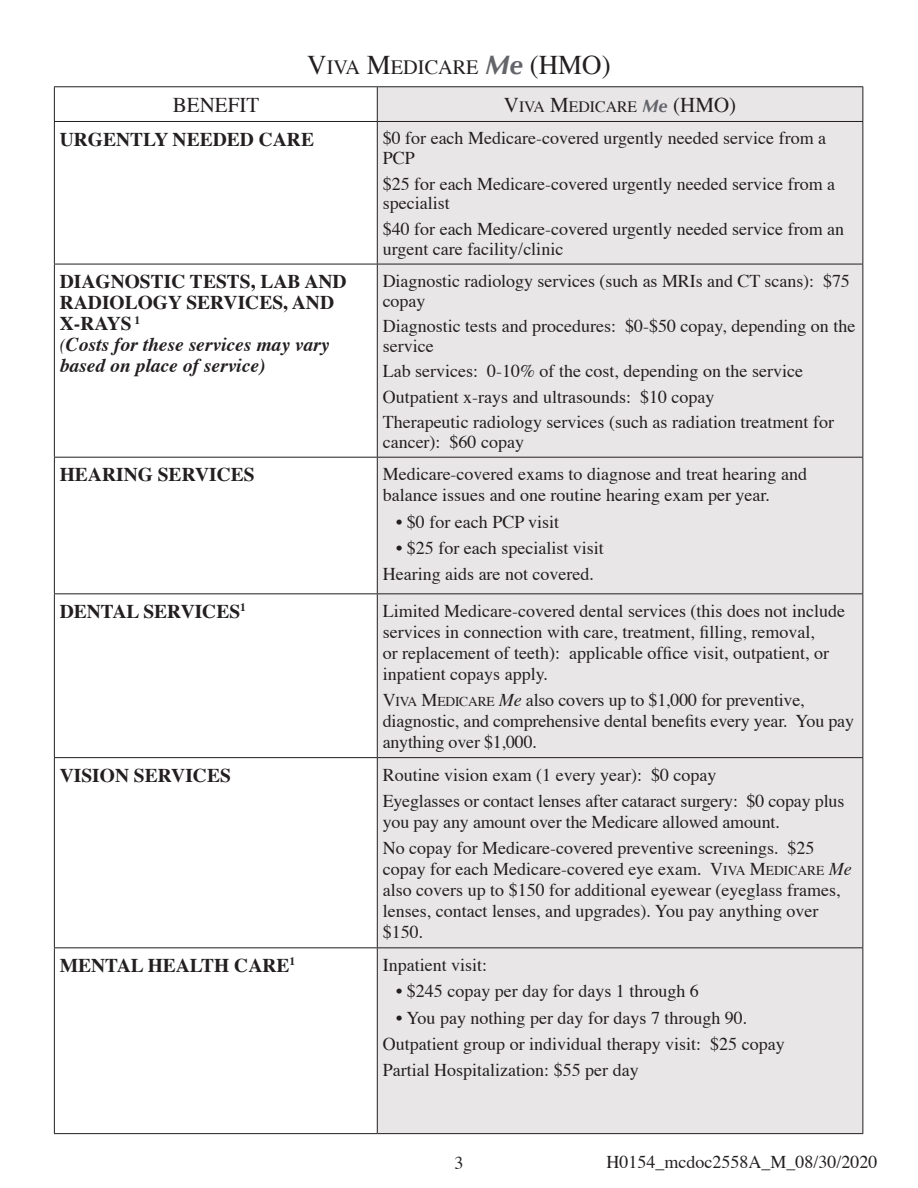
<style>
.page{position:relative;width:918px;height:1188px;background:#fff}
.page>*{position:absolute;margin:0;border:0;box-sizing:border-box;transform-origin:0 0}
.Benefit{font:21px "Times";color:#231f20}
.Head-Summary{font:20.25px "Times";color:#231f20}
.Body_Text{font:700 19.5px/21px "Times";color:#231f20}
.Body_Text-2{font:italic 700 19.5px/21px "Times";color:#231f20}
.Benefits{font:700 19.5px "Times";color:#231f20}
.Benefits-2{font:18px/21px "Times";color:#231f20}
.Body_Text-3{font:18px "Times";color:#231f20}
.Benefit-2{font:15.75px "Times";color:#231f20}
.s1{font-size:27px}
.s2{font-family:"Optima";font-weight:700;font-style:italic;font-size:27px;color:#63656a}
.s3{font-size:21px}
.s4{font-family:"Optima";font-weight:700;font-style:italic;font-size:18px;color:#63656a}
.s5{font-weight:400;font-size:18px}
.s6{font-style:inherit}
.s7{font-size:13.5px}
.s8{font-style:italic}
</style>
<div class="page">
<div style="left:378px;top:87px;width:484px;height:1046px;background:#e8e6e7"></div>
<hr style="left:54px;top:86px;width:323px;height:1px;background:#231f20">
<hr style="left:54px;top:87px;width:1px;height:34px;background:#231f20">
<hr style="left:377px;top:86px;width:486px;height:1px;background:#231f20">
<hr style="left:377px;top:87px;width:1px;height:34px;background:#231f20">
<hr style="left:862px;top:87px;width:1px;height:34px;background:#231f20">
<hr style="left:54px;top:121px;width:323px;height:1px;background:#231f20">
<hr style="left:54px;top:122px;width:1px;height:142px;background:#231f20">
<hr style="left:377px;top:121px;width:486px;height:1px;background:#231f20">
<hr style="left:377px;top:122px;width:1px;height:142px;background:#231f20">
<hr style="left:862px;top:122px;width:1px;height:142px;background:#231f20">
<hr style="left:54px;top:264px;width:323px;height:1px;background:#231f20">
<hr style="left:54px;top:264px;width:1px;height:193px;background:#231f20">
<hr style="left:377px;top:264px;width:486px;height:1px;background:#231f20">
<hr style="left:377px;top:264px;width:1px;height:193px;background:#231f20">
<hr style="left:862px;top:264px;width:1px;height:193px;background:#231f20">
<hr style="left:54px;top:457px;width:323px;height:1px;background:#231f20">
<hr style="left:54px;top:458px;width:1px;height:135px;background:#231f20">
<hr style="left:377px;top:457px;width:486px;height:1px;background:#231f20">
<hr style="left:377px;top:458px;width:1px;height:135px;background:#231f20">
<hr style="left:862px;top:458px;width:1px;height:135px;background:#231f20">
<hr style="left:54px;top:593px;width:323px;height:1px;background:#231f20">
<hr style="left:54px;top:594px;width:1px;height:163px;background:#231f20">
<hr style="left:377px;top:593px;width:486px;height:1px;background:#231f20">
<hr style="left:377px;top:594px;width:1px;height:163px;background:#231f20">
<hr style="left:862px;top:594px;width:1px;height:163px;background:#231f20">
<hr style="left:54px;top:757px;width:323px;height:1px;background:#231f20">
<hr style="left:54px;top:758px;width:1px;height:189px;background:#231f20">
<hr style="left:377px;top:757px;width:486px;height:1px;background:#231f20">
<hr style="left:377px;top:758px;width:1px;height:189px;background:#231f20">
<hr style="left:862px;top:758px;width:1px;height:189px;background:#231f20">
<hr style="left:54px;top:947px;width:323px;height:1px;background:#231f20">
<hr style="left:54px;top:948px;width:1px;height:185px;background:#231f20">
<hr style="left:377px;top:947px;width:486px;height:1px;background:#231f20">
<hr style="left:377px;top:948px;width:1px;height:185px;background:#231f20">
<hr style="left:862px;top:948px;width:1px;height:185px;background:#231f20">
<hr style="left:54px;top:1133px;width:323px;height:1px;background:#231f20">
<hr style="left:377px;top:1133px;width:486px;height:1px;background:#231f20">
<p class="Head-Summary" style="left:307px;top:55px;width:305px"><span class="s1">V</span>IVA <span class="s1">M</span>EDICARE <span class="s2">Me</span> <span class="s1">(HMO)</span></p>
<p class="Benefit" style="left:173px;top:92px;width:88px">BENEFIT</p>
<p class="Benefit-2" style="left:504px;top:97px;width:234px"><span class="s3">V</span>IVA <span class="s3">M</span>EDICARE <span class="s4">Me</span> <span class="s3">(HMO)</span></p>
<p class="Benefits" style="left:60px;top:126px;width:256px">URGENTLY NEEDED CARE</p>
<p class="Benefits-2" style="left:383px;top:130px;width:445px;line-height:19.8px">$0 for each Medicare-covered urgently needed service from a<br>PCP</p>
<p class="Benefits-2" style="left:383px;top:175px;width:454px;line-height:19.8px">$25 for each Medicare-covered urgently needed service from a specialist</p>
<p class="Benefits-2" style="left:383px;top:220px;width:463px;line-height:19.8px">$40 for each Medicare-covered urgently needed service from an urgent care facility/clinic</p>
<p class="Body_Text" style="left:60px;top:272px;width:288px">DIAGNOSTIC TESTS, LAB AND<br>RADIOLOGY SERVICES, AND<br>X-RAYS <sup>1</sup></p>
<p class="Body_Text-2" style="left:60px;top:332px;width:271px"><span class="s5">(</span>Costs for these services may vary based on place of service)</p>
<p class="Benefits-2" style="left:383px;top:272px;width:469px;line-height:19.8px">Diagnostic radiology services (such as MRIs and CT scans): $75 copay</p>
<p class="Benefits-2" style="left:383px;top:317px;width:474px;line-height:19.8px">Diagnostic tests and procedures: $0-$50 copay, depending on the service</p>
<p class="Benefits-2" style="left:383px;top:362px;width:422px">Lab services: 0-10% of the cost, depending on the service</p>
<p class="Benefits-2" style="left:383px;top:387px;width:333px">Outpatient x-rays and ultrasounds: $10 copay</p>
<p class="Benefits-2" style="left:383px;top:413px;width:453px;line-height:19.8px">Therapeutic radiology services (such as radiation treatment for cancer): $60 copay</p>
<p class="Body_Text" style="left:60px;top:465px;width:196px">HEARING SERVICES</p>
<p class="Benefits-2" style="left:383px;top:465px;width:426px">Medicare-covered exams to diagnose and treat hearing and balance issues and one routine hearing exam per year.</p>
<p class="Benefits-2" style="left:396px;top:512px;width:165px">• $0 for each PCP visit</p>
<p class="Benefits-2" style="left:396px;top:538px;width:209px">• $25 for each specialist visit</p>
<p class="Benefits-2" style="left:383px;top:565px;width:213px">Hearing aids are not covered.</p>
<p class="Body_Text" style="left:60px;top:602px;width:188px">DENTAL SERVICES<sup>1</sup></p>
<p class="Benefits-2" style="left:383px;top:601px;width:464px">Limited Medicare-covered dental services (this does not include services in connection with care, treatment, filling, removal,<br>or replacement of teeth): applicable office visit, outpatient, or inpatient copays apply.</p>
<p class="Benefits-2" style="left:383px;top:691px;width:473px"><span class="s6">V</span><span class="s7">IVA</span> <span class="s6">M</span><span class="s7">EDICARE</span> <span class="s8">Me</span> also covers up to $1,000 for preventive, diagnostic, and comprehensive dental benefits every year. You pay anything over $1,000.</p>
<p class="Benefits" style="left:60px;top:762px;width:173px">VISION SERVICES</p>
<p class="Benefits-2" style="left:383px;top:765px;width:335px">Routine vision exam (1 every year): $0 copay</p>
<p class="Benefits-2" style="left:383px;top:792px;width:463px">Eyeglasses or contact lenses after cataract surgery: $0 copay plus you pay any amount over the Medicare allowed amount.</p>
<p class="Benefits-2" style="left:383px;top:839px;width:471px">No copay for Medicare-covered preventive screenings. $25 copay for each Medicare-covered eye exam. <span class="s6">V</span><span class="s7">IVA</span> <span class="s6">M</span><span class="s7">EDICARE</span> <span class="s8">Me </span>also covers up to $150 for additional eyewear (eyeglass frames, lenses, contact lenses, and upgrades). You pay anything over $150.</p>
<p class="Body_Text" style="left:60px;top:956px;width:237px">MENTAL HEALTH CARE<sup>1</sup></p>
<p class="Benefits-2" style="left:383px;top:955px;width:106px">Inpatient visit:</p>
<p class="Benefits-2" style="left:396px;top:982px;width:304px">• $245 copay per day for days 1 through 6</p>
<p class="Benefits-2" style="left:396px;top:1008px;width:353px">• You pay nothing per day for days 7 through 90.</p>
<p class="Benefits-2" style="left:383px;top:1035px;width:403px">Outpatient group or individual therapy visit: $25 copay</p>
<p class="Benefits-2" style="left:383px;top:1061px;width:257px">Partial Hospitalization: $55 per day</p>
<p class="Body_Text-3" style="left:454px;top:1151px;width:10px">3</p>
<p class="Benefits-2" style="left:607px;top:1152px;width:272px">H0154_mcdoc2558A_M_08/30/2020</p>
</div>
